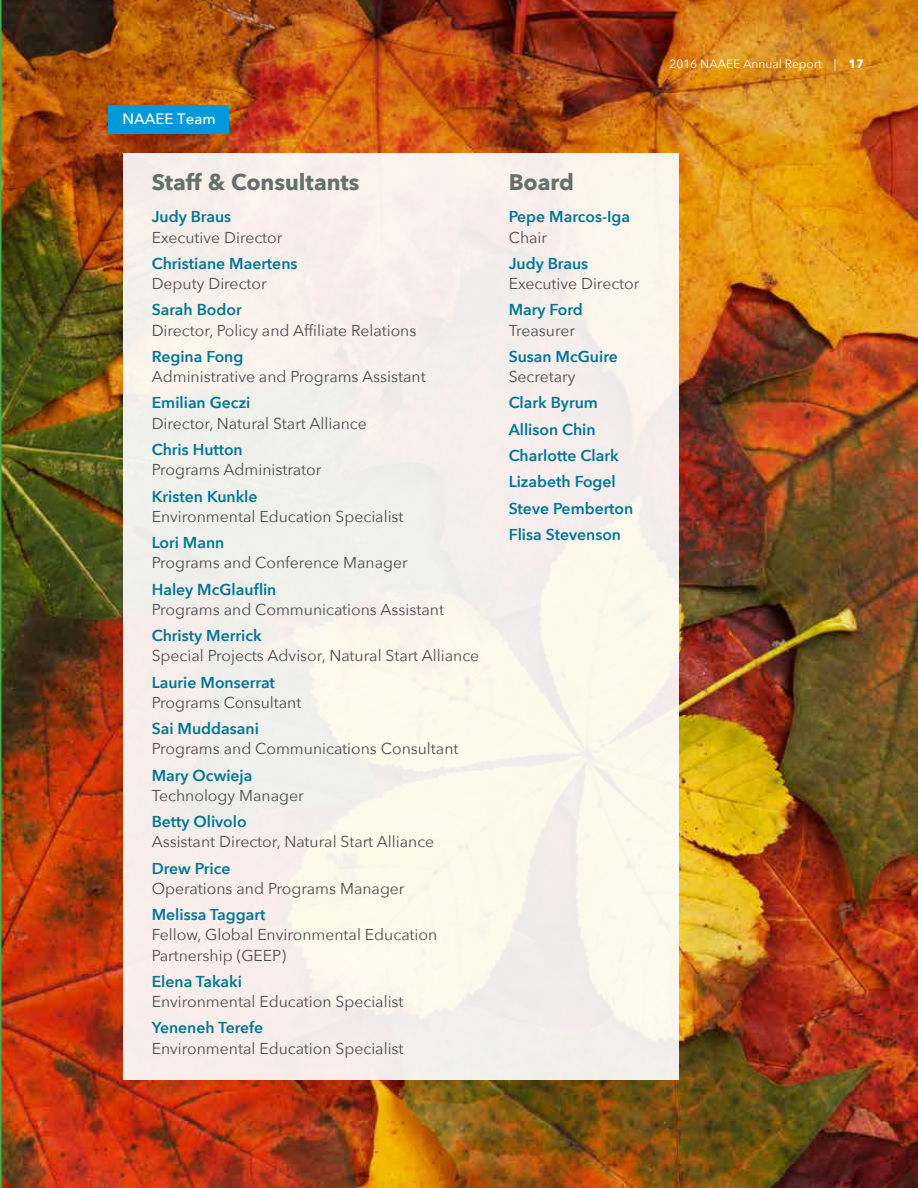
<style>
.page{position:relative;width:918px;height:1188px;background:#fff}
.page>*{position:absolute;margin:0;border:0;box-sizing:border-box;transform-origin:0 0}
.t1{font:700 22.5px "Avenir Next";color:#63716e}
.t2{font:15.75px/20.2px "Avenir Next";color:#4d4d4f}
.t3{font:600 15.75px/26.2px "Avenir Next";color:#007695}
.t4{font:500 15px "Avenir Next";color:#fff}
.t5{font:12px "Avenir Next";color:#fff}
.s1{font-weight:700}
</style>
<div class="page">
<img style="left:0;top:0;width:918px;height:1188px">
<div style="left:123px;top:153px;width:555px;height:927px;background:#f8f0eb"></div>
<div style="left:108px;top:105px;width:120px;height:28px;background:#009ada"></div>
<p class="t4" style="left:123px;top:110px;width:95px">NAAEE Team</p>
<h1 class="t1" style="left:152px;top:169px;width:209px">Staff &amp; Consultants</h1>
<p class="t3" style="left:152px;top:204px;width:81px">Judy Braus</p>
<p class="t2" style="left:152px;top:227px;width:132px">Executive Director</p>
<p class="t3" style="left:152px;top:250px;width:147px">Christiane Maertens</p>
<p class="t2" style="left:152px;top:274px;width:117px">Deputy Director</p>
<p class="t3" style="left:152px;top:297px;width:92px">Sarah Bodor</p>
<p class="t2" style="left:152px;top:320px;width:266px">Director, Policy and Affiliate Relations</p>
<p class="t3" style="left:152px;top:343px;width:93px">Regina Fong</p>
<p class="t2" style="left:152px;top:367px;width:276px">Administrative and Programs Assistant</p>
<p class="t3" style="left:152px;top:390px;width:100px">Emilian Geczi</p>
<p class="t2" style="left:152px;top:413px;width:217px">Director, Natural Start Alliance</p>
<p class="t3" style="left:152px;top:436px;width:93px">Chris Hutton</p>
<p class="t2" style="left:152px;top:460px;width:171px">Programs Administrator</p>
<p class="t3" style="left:152px;top:483px;width:107px">Kristen Kunkle</p>
<p class="t2" style="left:152px;top:506px;width:253px">Environmental Education Specialist</p>
<p class="t3" style="left:152px;top:529px;width:74px">Lori Mann</p>
<p class="t2" style="left:152px;top:553px;width:258px">Programs and Conference Manager</p>
<p class="t3" style="left:152px;top:576px;width:126px">Haley McGlauflin</p>
<p class="t2" style="left:152px;top:599px;width:294px">Programs and Communications Assistant</p>
<p class="t3" style="left:152px;top:622px;width:111px">Christy Merrick</p>
<p class="t2" style="left:152px;top:646px;width:329px">Special Projects Advisor, Natural Start Alliance</p>
<p class="t3" style="left:152px;top:669px;width:125px">Laurie Monserrat</p>
<p class="t2" style="left:152px;top:692px;width:151px">Programs Consultant</p>
<p class="t3" style="left:152px;top:715px;width:109px">Sai Muddasani</p>
<p class="t2" style="left:152px;top:739px;width:308px">Programs and Communications Consultant</p>
<p class="t3" style="left:152px;top:762px;width:102px">Mary Ocwieja</p>
<p class="t2" style="left:152px;top:785px;width:154px">Technology Manager</p>
<p class="t3" style="left:152px;top:808px;width:97px">Betty Olivolo</p>
<p class="t2" style="left:152px;top:832px;width:284px">Assistant Director, Natural Start Alliance</p>
<p class="t3" style="left:152px;top:855px;width:80px">Drew Price</p>
<p class="t2" style="left:152px;top:878px;width:254px">Operations and Programs Manager</p>
<p class="t3" style="left:152px;top:901px;width:115px">Melissa Taggart</p>
<p class="t2" style="left:152px;top:925px;width:287px">Fellow, Global Environmental Education<br>Partnership (GEEP)</p>
<p class="t3" style="left:152px;top:968px;width:92px">Elena Takaki</p>
<p class="t2" style="left:152px;top:992px;width:253px">Environmental Education Specialist</p>
<p class="t3" style="left:152px;top:1015px;width:113px">Yeneneh Terefe</p>
<p class="t2" style="left:152px;top:1038px;width:253px">Environmental Education Specialist</p>
<h1 class="t1" style="left:509px;top:169px;width:67px">Board</h1>
<p class="t3" style="left:509px;top:204px;width:123px">Pepe Marcos-Iga</p>
<p class="t2" style="left:509px;top:227px;width:40px">Chair</p>
<p class="t3" style="left:509px;top:250px;width:81px">Judy Braus</p>
<p class="t2" style="left:509px;top:274px;width:132px">Executive Director</p>
<p class="t3" style="left:509px;top:297px;width:76px">Mary Ford</p>
<p class="t2" style="left:509px;top:320px;width:68px">Treasurer</p>
<p class="t3" style="left:509px;top:343px;width:111px">Susan McGuire</p>
<p class="t2" style="left:509px;top:367px;width:68px">Secretary</p>
<p class="t3" style="left:509px;top:390px;width:126px">Clark Byrum<br>Allison Chin<br>Charlotte Clark<br>Lizabeth Fogel<br>Steve Pemberton<br>Flisa Stevenson</p>
<p class="t5" style="left:669px;top:57px;width:196px">2016 NAAEE Annual Report | <span class="s1">17</span></p>
</div>
